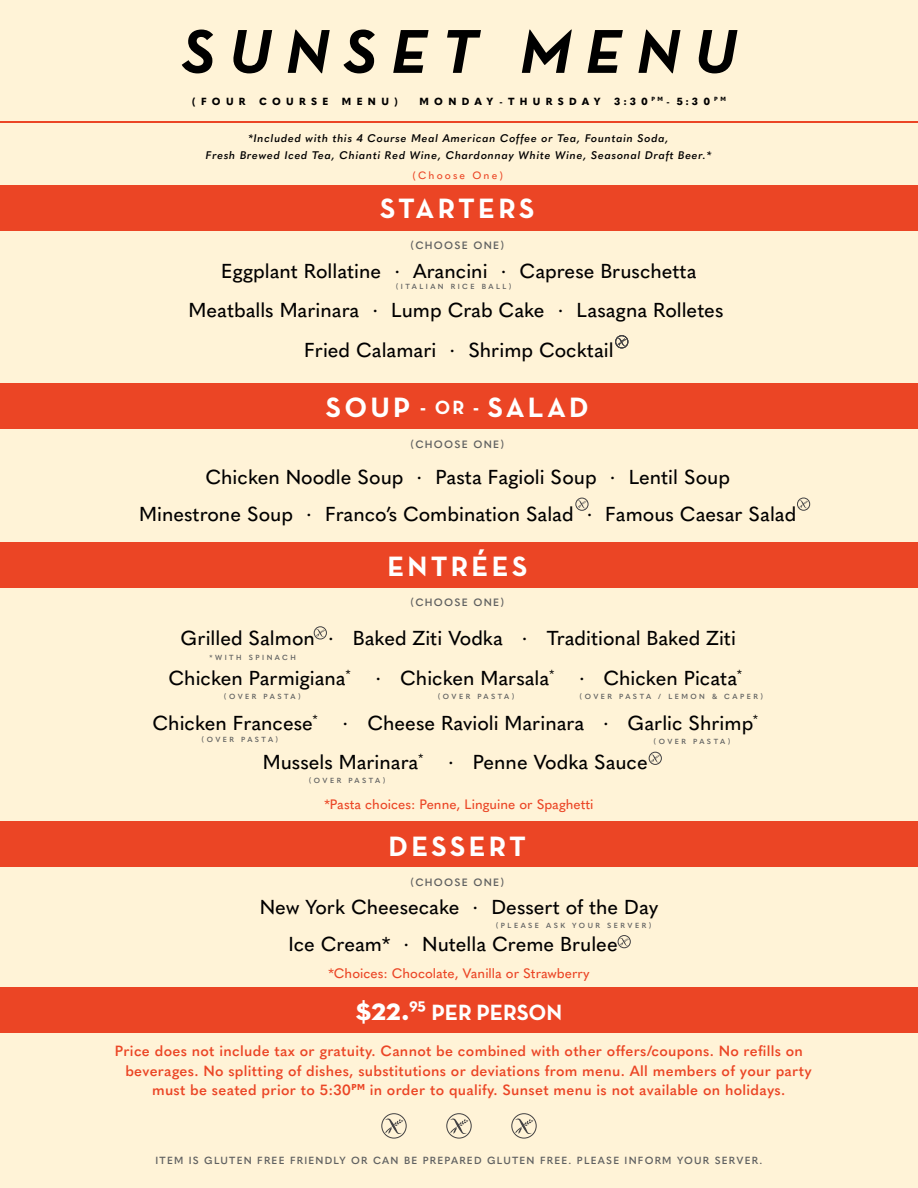
<style>
.page{position:relative;width:918px;height:1188px;background:#fff3d7}
.page>*{position:absolute;margin:0;border:0;box-sizing:border-box;transform-origin:0 0}
.t1{font:italic 700 63px "Neutra Text";letter-spacing:.235em;color:#000}
.t2{font:700 28.5px "Neutra Text";letter-spacing:.115em;color:#fff}
.t3{font:700 22.5px "Neutra Text";letter-spacing:-.005em;color:#fff}
.t4{font:500 19.95px/39.6px "Quasimoda";color:#000;text-align:center}
.t5{font:600 14.55px "Quasimoda";letter-spacing:.02em;color:#eb4525}
.t6{font:500 13.5px "Quasimoda";color:#eb4525}
.t7{font:italic 600 10.95px/16.8px "Quasimoda";letter-spacing:.06em;color:#000;text-align:center}
.t8{font:600 10.5px "Quasimoda";letter-spacing:.12em;color:#606161}
.t9{font:500 10.5px "Quasimoda";letter-spacing:.2em;color:#eb4525}
.t10{font:600 10.2px "Quasimoda";letter-spacing:.12em;color:#606161}
.t11{font:800 10.2px "Quasimoda";letter-spacing:.52em;color:#000}
.t12{font:600 7.35px "Quasimoda";letter-spacing:.34em;color:#606161}
.s1{font-size:19.5px}
.s2{font-size:31.5px}
</style>
<div class="page">
<div style="left:0;top:185px;width:918px;height:46px;background:#eb4525"></div>
<hr style="left:0;top:121px;width:918px;height:2px;background:#eb4525">
<div style="left:0;top:383px;width:918px;height:46px;background:#eb4525"></div>
<div style="left:0;top:543px;width:918px;height:45px;background:#eb4525"></div>
<div style="left:0;top:821px;width:918px;height:45px;background:#eb4525"></div>
<div style="left:0;top:987px;width:918px;height:45px;background:#eb4525"></div>
<div style="left:576px;top:498px;width:12px;height:12px;border:1px solid #414042;border-radius:50%"></div>
<svg style="left:578px;top:500px;width:9px;height:8px"></svg>
<div style="left:797px;top:498px;width:13px;height:12px;border:1px solid #414042;border-radius:50%"></div>
<svg style="left:799px;top:500px;width:9px;height:8px"></svg>
<div style="left:314px;top:627px;width:13px;height:12px;border:1px solid #414042;border-radius:50%"></div>
<svg style="left:316px;top:629px;width:9px;height:8px"></svg>
<div style="left:649px;top:752px;width:13px;height:13px;border:1px solid #414042;border-radius:50%"></div>
<svg style="left:651px;top:755px;width:9px;height:7px"></svg>
<div style="left:618px;top:935px;width:13px;height:13px;border:1px solid #414042;border-radius:50%"></div>
<svg style="left:620px;top:938px;width:9px;height:8px"></svg>
<div style="left:381px;top:1113px;width:26px;height:25px;border:1px solid #414042;border-radius:50%"></div>
<svg style="left:385px;top:1118px;width:18px;height:16px"></svg>
<div style="left:446px;top:1113px;width:26px;height:25px;border:1px solid #414042;border-radius:50%"></div>
<svg style="left:450px;top:1118px;width:18px;height:16px"></svg>
<div style="left:511px;top:1113px;width:26px;height:25px;border:1px solid #414042;border-radius:50%"></div>
<svg style="left:515px;top:1118px;width:18px;height:16px"></svg>
<div style="left:615px;top:335px;width:13px;height:13px;border:1px solid #414042;border-radius:50%"></div>
<svg style="left:617px;top:338px;width:9px;height:8px"></svg>
<h1 class="t1" style="left:182px;top:12px;width:556px">SUNSET MENU</h1>
<p class="t11" style="left:192px;top:93px;width:55px">(FOUR</p>
<p class="t11" style="left:259px;top:93px;width:71px">COURSE</p>
<p class="t11" style="left:342px;top:93px;width:57px">MENU)</p>
<p class="t11" style="left:420px;top:93px;width:183px">MONDAY-THURSDAY</p>
<p class="t11" style="left:614px;top:93px;width:113px">3:30 <sup>PM</sup> - 5:30 <sup>PM</sup></p>
<p class="t7" style="left:206px;top:129px;width:507px">*Included with this 4 Course Meal American Coffee or Tea, Fountain Soda,<br>Fresh Brewed Iced Tea, Chianti Red Wine, Chardonnay White Wine, Seasonal Draft Beer.*</p>
<p class="t9" style="left:413px;top:168px;width:92px">(Choose One)</p>
<h2 class="t2" style="left:380px;top:191px;width:156px">STARTERS</h2>
<p class="t8" style="left:411px;top:237px;width:95px">(CHOOSE ONE)</p>
<p class="t4" style="left:189px;top:250px;width:536px">Eggplant Rollatine ∙ Arancini ∙ Caprese Bruschetta<br>Meatballs Marinara ∙ Lump Crab Cake ∙ Lasagna Rolletes<br>Fried Calamari ∙ Shrimp Cocktail</p>
<p class="t12" style="left:396px;top:281px;width:117px">(ITALIAN RICE BALL)</p>
<h2 class="t2" style="left:326px;top:390px;width:264px">SOUP <span class="s1">- OR -</span> SALAD</h2>
<p class="t8" style="left:411px;top:436px;width:95px">(CHOOSE ONE)</p>
<p class="t4" style="left:139px;top:457px;width:659px;line-height:36.6px">Chicken Noodle Soup ∙ Pasta Fagioli Soup ∙ Lentil Soup<br>Minestrone Soup ∙ Franco’s Combination Salad ∙ Famous Caesar Salad</p>
<h2 class="t2" style="left:387px;top:548px;width:141px">ENTRÉES</h2>
<p class="t8" style="left:411px;top:594px;width:95px">(CHOOSE ONE)</p>
<p class="t4" style="left:169px;top:617px;width:575px">Grilled Salmon ∙ Baked Ziti Vodka ∙ Traditional Baked Ziti<br>Chicken Parmigiana<sup>*</sup> ∙ Chicken Marsala<sup>*</sup> ∙ Chicken Picata<sup>*</sup></p>
<p class="t4" style="left:153px;top:702px;width:607px">Chicken Francese<sup>*</sup> ∙ Cheese Ravioli Marinara ∙ Garlic Shrimp<sup>*<br></sup>Mussels Marinara<sup>*</sup> ∙ Penne Vodka Sauce</p>
<p class="t12" style="left:210px;top:652px;width:88px">*WITH SPINACH</p>
<p class="t12" style="left:224px;top:691px;width:78px">(OVER PASTA)</p>
<p class="t12" style="left:438px;top:691px;width:78px">(OVER PASTA)</p>
<p class="t12" style="left:580px;top:691px;width:185px">(OVER PASTA / LEMON &amp; CAPER)</p>
<p class="t12" style="left:202px;top:734px;width:78px">(OVER PASTA)</p>
<p class="t12" style="left:654px;top:736px;width:78px">(OVER PASTA)</p>
<p class="t12" style="left:309px;top:775px;width:78px">(OVER PASTA)</p>
<p class="t6" style="left:324px;top:794px;width:271px">*Pasta choices: Penne, Linguine or Spaghetti</p>
<h2 class="t2" style="left:389px;top:828px;width:139px">DESSERT</h2>
<p class="t8" style="left:411px;top:874px;width:95px">(CHOOSE ONE)</p>
<p class="t4" style="left:260px;top:887px;width:400px;line-height:37.5px">New York Cheesecake ∙ Dessert of the Day<br>Ice Cream* ∙ Nutella Creme Brulee</p>
<p class="t12" style="left:496px;top:919px;width:157px">(PLEASE ASK YOUR SERVER)</p>
<p class="t6" style="left:328px;top:962px;width:263px">*Choices: Chocolate, Vanilla or Strawberry</p>
<p class="t3" style="left:356px;top:998px;width:208px"><span class="s2">$22.</span><sup>95</sup> PER PERSON</p>
<p class="t5" style="left:115px;top:1040px;width:690px">Price does not include tax or gratuity. Cannot be combined with other offers/coupons. No refills on</p>
<p class="t5" style="left:125px;top:1059px;width:688px">beverages. No splitting of dishes, substitutions or deviations from menu. All members of your party</p>
<p class="t5" style="left:152px;top:1078px;width:635px">must be seated prior to 5:30<sup>PM</sup> in order to qualify. Sunset menu is not available on holidays.</p>
<p class="t10" style="left:156px;top:1153px;width:608px">ITEM IS GLUTEN FREE FRIENDLY OR CAN BE PREPARED GLUTEN FREE. PLEASE INFORM YOUR SERVER.</p>
</div>
